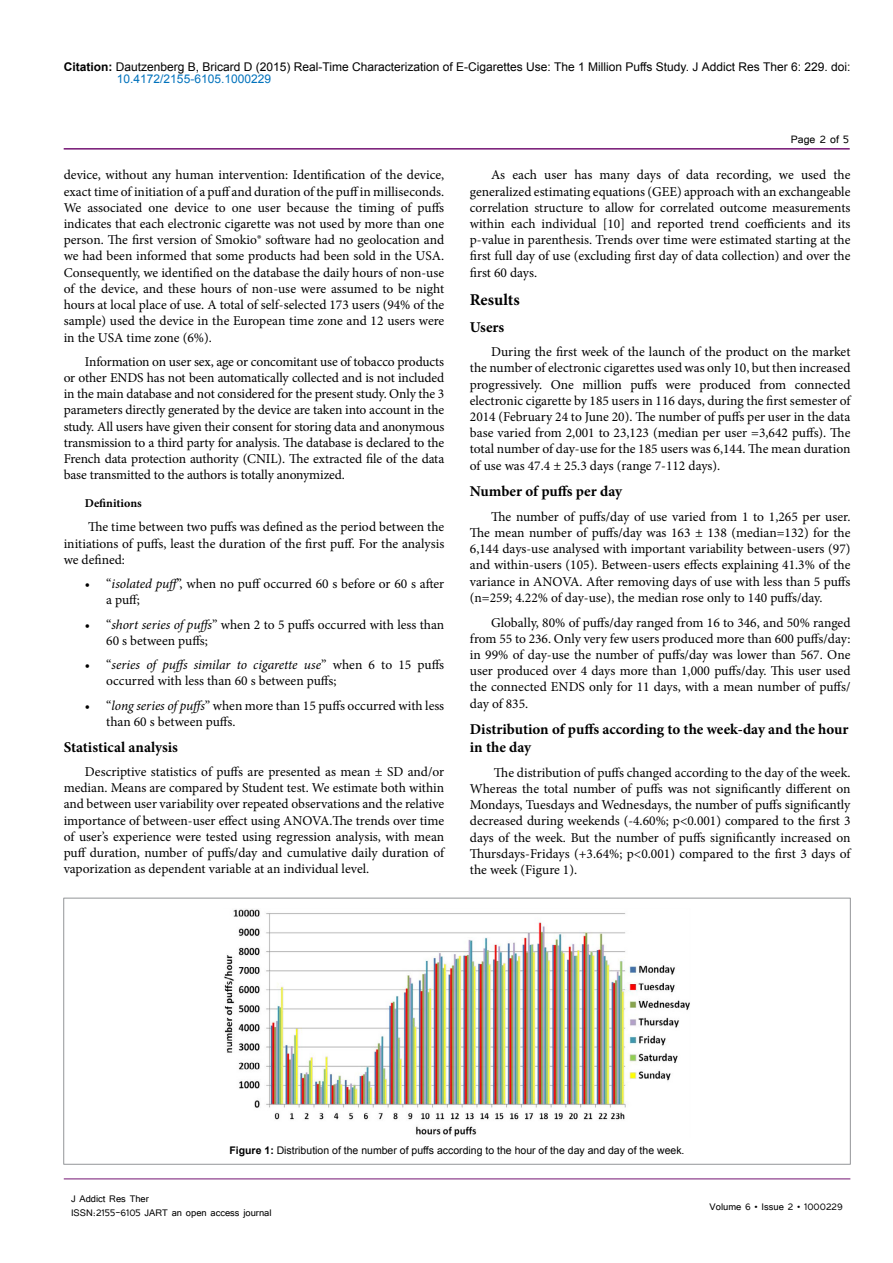
<style>
.page{position:relative;width:893px;height:1263px;background:#fff}
.page>*{position:absolute;margin:0;border:0;box-sizing:border-box;transform-origin:0 0}
.SH{font:700 16.5px "Minion Pro";color:#000}
.SSH{font:700 15px/18px "Minion Pro";color:#000}
.t1{font:13.5px/16.2px "Minion Pro";color:#000;text-align:justify}
.t2{font:13.5px "Tunga";color:#000}
.t3{font:12px/12.6px "Arial";color:#000}
.t4{font:12px/14.4px "Tunga";color:#000}
.SH-2{font:700 12px "Minion Pro";letter-spacing:-.005em;color:#000}
.t5{font:10.5px "Arial";color:#000}
.s1{font-weight:700}
.s2{color:#0072bc}
.s3{font-style:italic}
</style>
<div class="page">
<hr style="left:64px;top:148px;width:786px;height:2px;background:#741472">
<hr style="left:64px;top:1179px;width:786px;height:1px;background:#741472">
<div style="left:64px;top:898px;width:786px;height:266px;border:1px solid #939598"></div>
<img style="left:224px;top:909px;width:466px;height:228px">
<p class="t3" style="left:117px;top:60px;width:735px;text-indent:-53px"><span class="s1">Citation:</span> Dautzenberg B, Bricard D (2015) Real-Time Characterization of E-Cigarettes Use: The 1 Million Puffs Study. J Addict Res Ther 6: 229. doi:<br><span class="s2">10.4172/2155-6105.1000229</span></p>
<p class="t1" style="left:64px;top:167px;width:382px">device, without any human intervention: Identification of the device, exact time of initiation of a puff and duration of the puff in milliseconds.<br>We associated one device to one user because the timing of puffs indicates that each electronic cigarette was not used by more than one person. The first version of Smokio® software had no geolocation and we had been informed that some products had been sold in the USA.<br>Consequently, we identified on the database the daily hours of non-use of the device, and these hours of non-use were assumed to be night hours at local place of use. A total of self-selected 173 users (94% of the sample) used the device in the European time zone and 12 users were in the USA time zone (6%).</p>
<p class="t1" style="left:64px;top:353px;width:382px;text-indent:21px">Information on user sex, age or concomitant use of tobacco products or other ENDS has not been automatically collected and is not included in the main database and not considered for the present study. Only the 3 parameters directly generated by the device are taken into account in the study. All users have given their consent for storing data and anonymous transmission to a third party for analysis. The database is declared to the French data protection authority (CNIL). The extracted file of the data base transmitted to the authors is totally anonymized.</p>
<p class="SH-2" style="left:85px;top:495px;width:58px">Definitions</p>
<p class="t1" style="left:64px;top:519px;width:382px;text-indent:24px">The time between two puffs was defined as the period between the initiations of puffs, least the duration of the first puff. For the analysis we defined:</p>
<p class="t1" style="left:106px;top:576px;width:340px;text-indent:-21px">• “<span class="s3">isolated puff</span>”, when no puff occurred 60 s before or 60 s after a puff;</p>
<p class="t1" style="left:106px;top:616px;width:340px;text-indent:-21px">• “<span class="s3">short series of puffs</span>” when 2 to 5 puffs occurred with less than<br>60 s between puffs;</p>
<p class="t1" style="left:106px;top:657px;width:340px;text-indent:-21px">• “<span class="s3">series of puffs similar to cigarette use</span>” when 6 to 15 puffs occurred with less than 60 s between puffs;</p>
<p class="t1" style="left:106px;top:697px;width:340px;text-indent:-21px">• “<span class="s3">long series of puffs</span>” when more than 15 puffs occurred with less than 60 s between puffs.</p>
<p class="SSH" style="left:64px;top:738px;width:116px">Statistical analysis</p>
<p class="t1" style="left:64px;top:764px;width:382px;text-indent:21px">Descriptive statistics of puffs are presented as mean ± SD and/or median. Means are compared by Student test. We estimate both within and between user variability over repeated observations and the relative importance of between-user effect using ANOVA.The trends over time of user’s experience were tested using regression analysis, with mean puff duration, number of puffs/day and cumulative daily duration of vaporization as dependent variable at an individual level.</p>
<p class="t2" style="left:791px;top:131px;width:60px">Page 2 of 5</p>
<p class="t1" style="left:470px;top:167px;width:382px;text-indent:21px">As each user has many days of data recording, we used the generalized estimating equations (GEE) approach with an exchangeable correlation structure to allow for correlated outcome measurements within each individual [10] and reported trend coefficients and its p-value in parenthesis. Trends over time were estimated starting at the first full day of use (excluding first day of data collection) and over the first 60 days.</p>
<p class="SH" style="left:470px;top:288px;width:51px">Results</p>
<p class="SSH" style="left:470px;top:317px;width:36px">Users</p>
<p class="t1" style="left:470px;top:344px;width:382px;text-indent:21px">During the first week of the launch of the product on the market the number of electronic cigarettes used was only 10, but then increased progressively. One million puffs were produced from connected electronic cigarette by 185 users in 116 days, during the first semester of 2014 (February 24 to June 20). The number of puffs per user in the data base varied from 2,001 to 23,123 (median per user =3,642 puffs). The total number of day-use for the 185 users was 6,144. The mean duration of use was 47.4 ± 25.3 days (range 7-112 days).</p>
<p class="SSH" style="left:470px;top:482px;width:154px">Number of puffs per day</p>
<p class="t1" style="left:470px;top:508px;width:382px;text-indent:21px">The number of puffs/day of use varied from 1 to 1,265 per user.<br>The mean number of puffs/day was 163 ± 138 (median=132) for the 6,144 days-use analysed with important variability between-users (97) and within-users (105). Between-users effects explaining 41.3% of the variance in ANOVA. After removing days of use with less than 5 puffs (n=259; 4.22% of day-use), the median rose only to 140 puffs/day.</p>
<p class="t1" style="left:470px;top:614px;width:382px;text-indent:21px">Globally, 80% of puffs/day ranged from 16 to 346, and 50% ranged from 55 to 236. Only very few users produced more than 600 puffs/day: in 99% of day-use the number of puffs/day was lower than 567. One user produced over 4 days more than 1,000 puffs/day. This user used the connected ENDS only for 11 days, with a mean number of puffs/ day of 835.</p>
<p class="SSH" style="left:470px;top:720px;width:380px">Distribution of puffs according to the week-day and the hour in the day</p>
<p class="t1" style="left:470px;top:764px;width:382px;text-indent:24px">The distribution of puffs changed according to the day of the week.<br>Whereas the total number of puffs was not significantly different on Mondays, Tuesdays and Wednesdays, the number of puffs significantly decreased during weekends (-4.60%; p&lt;0.001) compared to the first 3 days of the week. But the number of puffs significantly increased on Thursdays-Fridays (+3.64%; p&lt;0.001) compared to the first 3 days of the week (Figure 1).</p>
<p class="t5" style="left:229px;top:1143px;width:457px"><span class="s1">Figure 1:</span> Distribution of the number of puffs according to the hour of the day and day of the week.</p>
<p class="t4" style="left:71px;top:1190px;width:202px">J Addict Res Ther<br>ISSN:2155-6105 JART an open access journal</p>
<p class="t4" style="left:709px;top:1199px;width:135px">Volume 6 • Issue 2 • 1000229</p>
</div>
